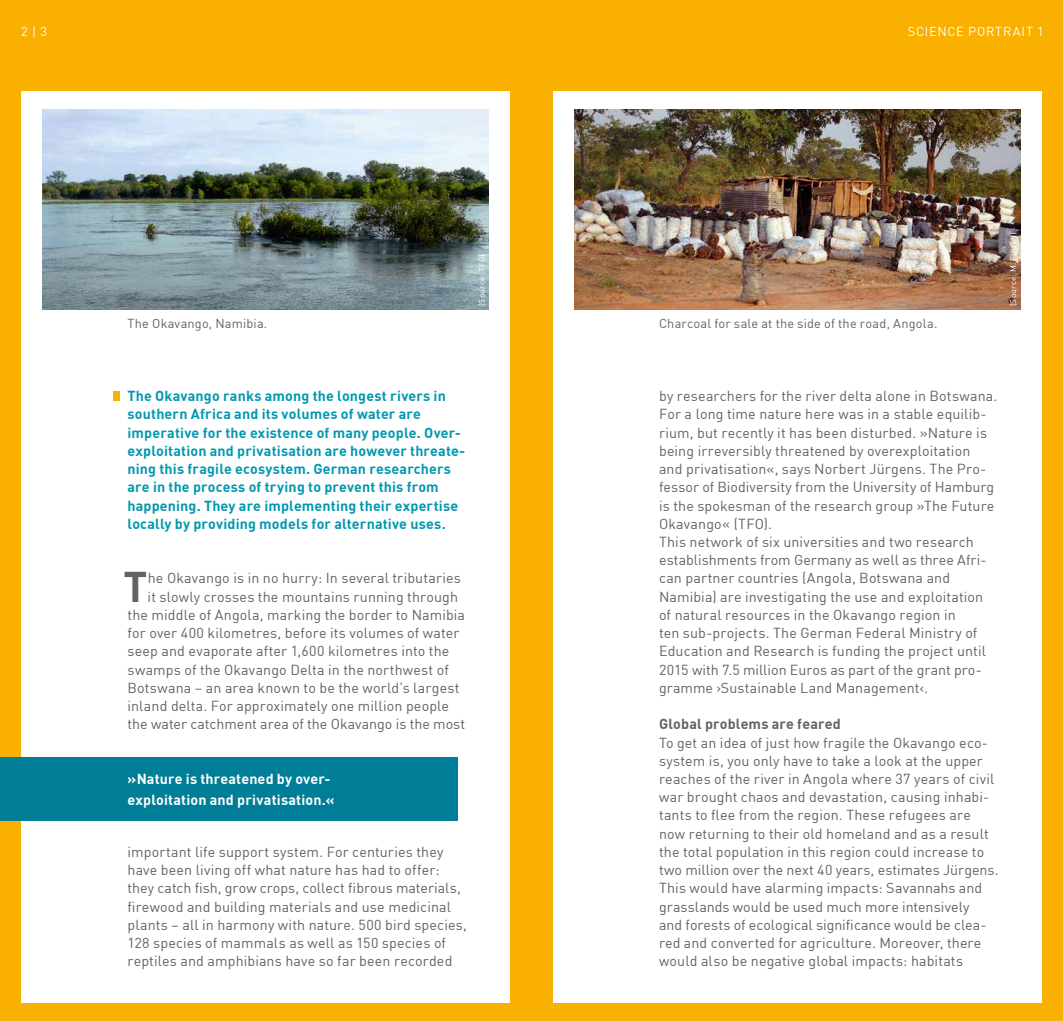
<style>
.page{position:relative;width:1063px;height:1021px;background:#fff}
.page>*{position:absolute;margin:0;border:0;box-sizing:border-box;transform-origin:0 0}
.t1{font:700 42px "DIN";color:#626261}
.t2{font:14.25px/18.3px "DIN";letter-spacing:.01em;color:#626261}
.t3{font:700 14.25px/18.3px "DIN";letter-spacing:.01em;color:#0098af}
.t4{font:700 14.25px/21px "DIN";letter-spacing:.01em;color:#fff}
.t5{font:700 14.25px "DIN";letter-spacing:.015em;color:#626261}
.t6{font:12.75px "DIN";letter-spacing:.015em;color:#626261}
.t7{font:12.75px "DIN";letter-spacing:.07em;color:#fff}
.t8{font:8.25px "DIN";letter-spacing:.03em;color:#fff}
</style>
<div class="page">
<div style="left:0;top:0;width:1063px;height:1020px;background:#f9b000"></div>
<div style="left:21px;top:91px;width:489px;height:911px;background:#fff"></div>
<div style="left:553px;top:91px;width:489px;height:911px;background:#fff"></div>
<img style="left:43px;top:109px;width:446px;height:201px">
<img style="left:574px;top:109px;width:446px;height:201px">
<div style="left:113px;top:392px;width:6px;height:9px;background:#f9b000"></div>
<div style="left:0;top:756px;width:457px;height:64px;background:#007d97"></div>
<p class="t7" style="left:21px;top:24px;width:27px">2 | 3</p>
<p class="t8" style="left:477px;top:306px;width:54px;rotate:-90deg">(Source: TFO)</p>
<p class="t7" style="left:908px;top:24px;width:138px">SCIENCE PORTRAIT 1</p>
<p class="t8" style="left:1008px;top:306px;width:75px;rotate:-90deg">(Source: M. Finckh)</p>
<p class="t6" style="left:128px;top:315px;width:141px">The Okavango, Namibia.</p>
<p class="t6" style="left:659px;top:315px;width:280px">Charcoal for sale at the side of the road, Angola.</p>
<p class="t3" style="left:128px;top:386px;width:339px">The Okavango ranks among the longest rivers in southern Africa and its volumes of water are imperative for the existence of many people. Over&shy;exploitation and privatisation are however threate&shy;ning this fragile ecosystem. German researchers are in the process of trying to prevent this from happening. They are implementing their expertise locally by providing models for alternative uses.</p>
<h1 class="t1" style="left:124px;top:559px;width:25px">T</h1>
<p class="t2" style="left:148px;top:569px;width:315px">he Okavango is in no hurry: In several tributaries</p>
<p class="t2" style="left:148px;top:587px;width:312px">it slowly crosses the mountains running through</p>
<p class="t2" style="left:128px;top:605px;width:339px">the middle of Angola, marking the border to Namibia</p>
<p class="t2" style="left:128px;top:623px;width:333px">for over 400 kilometres, before its volumes of water</p>
<p class="t2" style="left:128px;top:641px;width:323px">seep and evaporate after 1,600 kilometres into the</p>
<p class="t2" style="left:128px;top:660px;width:323px">swamps of the Okavango Delta in the northwest of</p>
<p class="t2" style="left:128px;top:678px;width:334px">Botswana – an area known to be the world’s largest</p>
<p class="t2" style="left:128px;top:696px;width:323px">inland delta. For approximately one million people</p>
<p class="t2" style="left:128px;top:714px;width:339px">the water catchment area of the Okavango is the most</p>
<p class="t4" style="left:128px;top:767px;width:208px">»Nature is threatened by over&shy;exploitation and privatisation.«</p>
<p class="t2" style="left:128px;top:842px;width:341px">important life support system. For centuries they have been living off what nature has had to offer: they catch fish, grow crops, collect fibrous materials, firewood and building materials and use medicinal plants – all in harmony with nature. 500 bird species, 128 species of mammals as well as 150 species of reptiles and amphibians have so far been recorded</p>
<p class="t2" style="left:659px;top:386px;width:340px">by researchers for the river delta alone in Botswana.<br>For a long time nature here was in a stable equilib&shy;rium, but recently it has been disturbed. »Nature is being irreversibly threatened by overexploitation<br>and privatisation«, says Norbert Jürgens. The Pro&shy;fessor of Biodiversity from the University of Hamburg is the spokesman of the research group »The Future Okavango« (TFO).<br>This network of six universities and two research establishments from Germany as well as three Afri&shy;can partner countries (Angola, Botswana and Namibia) are investigating the use and exploitation of natural resources in the Okavango region in<br>ten sub-projects. The German Federal Ministry of Education and Research is funding the project until 2015 with 7.5 million Euros as part of the grant pro&shy;gramme ›Sustainable Land Management‹.</p>
<p class="t5" style="left:659px;top:714px;width:183px">Global problems are feared</p>
<p class="t2" style="left:659px;top:733px;width:341px">To get an idea of just how fragile the Okavango eco&shy;system is, you only have to take a look at the upper reaches of the river in Angola where 37 years of civil war brought chaos and devastation, causing inhabi&shy;tants to flee from the region. These refugees are now returning to their old homeland and as a result the total population in this region could increase to two million over the next 40 years, estimates Jürgens.<br>This would have alarming impacts: Savannahs and grasslands would be used much more intensively<br>and forests of ecological significance would be clea&shy;red and converted for agriculture. Moreover, there would also be negative global impacts: habitats</p>
</div>
